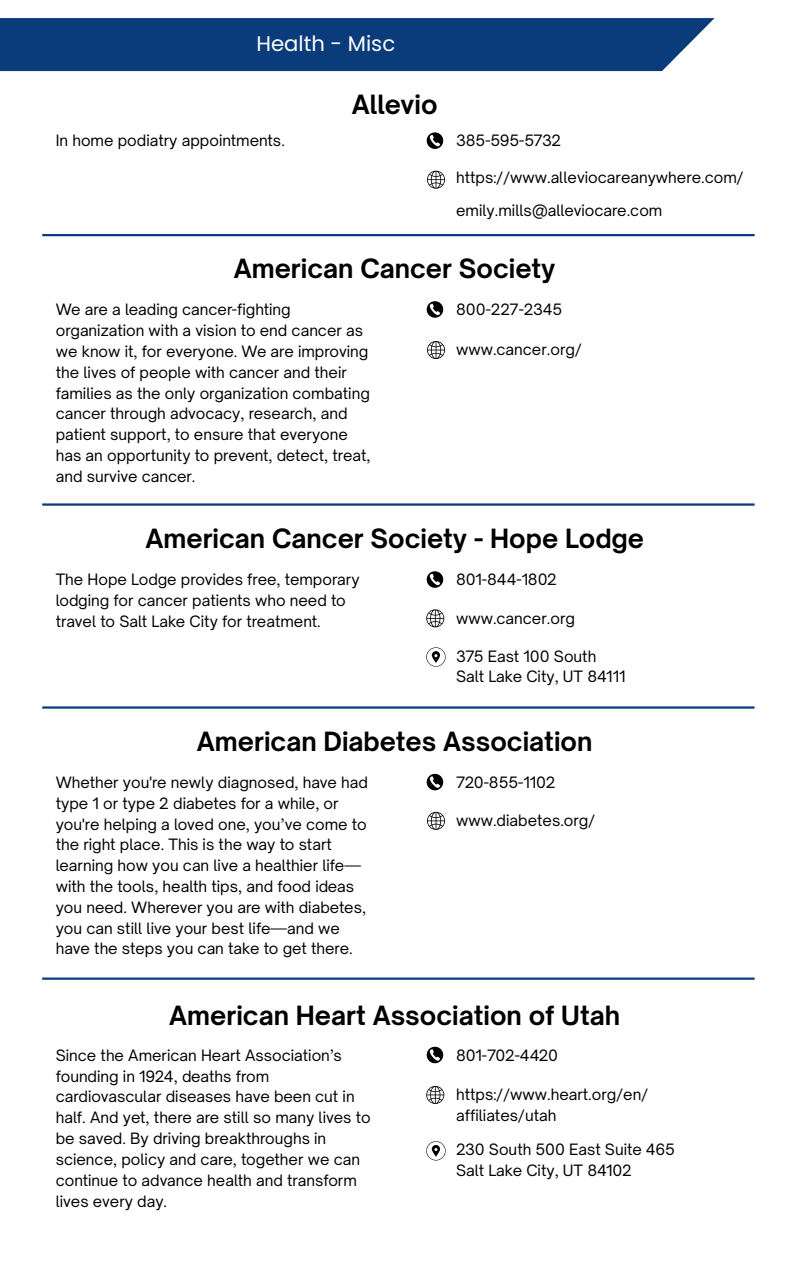
<style>
.page{position:relative;width:794px;height:1266px;background:#fff}
.page>*{position:absolute;margin:0;border:0;box-sizing:border-box;transform-origin:0 0}
.t1{font:700 25.35px "Open Sauce One";color:#000}
.t2{font:21.15px "Poppins";color:#fff}
.t3{font:15px/20.9px "Open Sauce One";color:#000}
.t4{font:15px "Open Sauce One";letter-spacing:-.025em;color:#000}
.t5{font:15px "Open Sauce One";letter-spacing:-.035em;color:#000}
</style>
<div class="page">
<div style="left:0;top:18px;width:714px;height:53px;background:#0a3b7a"></div>
<hr style="left:42px;top:234px;width:712px;height:2px;background:#0a3b7a">
<svg style="left:426px;top:132px;width:17px;height:17px"></svg>
<svg style="left:427px;top:171px;width:18px;height:18px"></svg>
<hr style="left:42px;top:503px;width:712px;height:3px;background:#0a3b7a">
<svg style="left:426px;top:301px;width:17px;height:17px"></svg>
<svg style="left:427px;top:341px;width:18px;height:18px"></svg>
<hr style="left:42px;top:706px;width:712px;height:2px;background:#0a3b7a">
<svg style="left:426px;top:571px;width:17px;height:17px"></svg>
<svg style="left:426px;top:609px;width:18px;height:18px"></svg>
<svg style="left:426px;top:647px;width:19px;height:19px"></svg>
<hr style="left:42px;top:977px;width:712px;height:2px;background:#0a3b7a">
<svg style="left:426px;top:774px;width:17px;height:16px"></svg>
<svg style="left:427px;top:812px;width:18px;height:18px"></svg>
<svg style="left:426px;top:1046px;width:17px;height:17px"></svg>
<svg style="left:426px;top:1086px;width:18px;height:18px"></svg>
<svg style="left:426px;top:1141px;width:19px;height:19px"></svg>
<h2 class="t2" style="left:256px;top:29px;width:140px">Health - Misc</h2>
<h1 class="t1" style="left:351px;top:89px;width:87px">Allevio</h1>
<p class="t3" style="left:56px;top:130px;width:230px">In home podiatry appointments.</p>
<p class="t4" style="left:456px;top:131px;width:106px">385-595-5732</p>
<p class="t3" style="left:456px;top:167px;width:289px">https://www.alleviocareanywhere.com/</p>
<p class="t3" style="left:456px;top:199px;width:208px">emily.mills@alleviocare.com</p>
<h1 class="t1" style="left:234px;top:253px;width:323px">American Cancer Society</h1>
<p class="t3" style="left:56px;top:299px;width:236px">We are a leading cancer-fighting</p>
<p class="t3" style="left:456px;top:299px;width:108px">800-227-2345</p>
<p class="t3" style="left:56px;top:320px;width:316px">organization with a vision to end cancer as we know it, for everyone. We are improving the lives of people with cancer and their families as the only organization combating cancer through advocacy, research, and patient support, to ensure that everyone has an opportunity to prevent, detect, treat, and survive cancer.</p>
<p class="t3" style="left:456px;top:339px;width:127px">www.cancer.org/</p>
<h1 class="t1" style="left:145px;top:523px;width:499px">American Cancer Society - Hope Lodge</h1>
<p class="t3" style="left:56px;top:569px;width:305px">The Hope Lodge provides free, temporary</p>
<p class="t3" style="left:456px;top:569px;width:102px">801-844-1802</p>
<p class="t3" style="left:56px;top:590px;width:291px">lodging for cancer patients who need to travel to Salt Lake City for treatment.</p>
<p class="t3" style="left:456px;top:607px;width:120px">www.cancer.org</p>
<p class="t3" style="left:456px;top:645px;width:142px">375 East 100 South</p>
<p class="t3" style="left:456px;top:666px;width:171px">Salt Lake City, UT 84111</p>
<h1 class="t1" style="left:197px;top:725px;width:397px">American Diabetes Association</h1>
<p class="t3" style="left:56px;top:772px;width:314px">Whether you're newly diagnosed, have had</p>
<p class="t3" style="left:456px;top:772px;width:101px">720-855-1102</p>
<p class="t3" style="left:56px;top:792px;width:312px">type 1 or type 2 diabetes for a while, or you're helping a loved one, you’ve come to the right place. This is the way to start learning how you can live a healthier life— with the tools, health tips, and food ideas you need. Wherever you are with diabetes, you can still live your best life—and we have the steps you can take to get there.</p>
<p class="t3" style="left:456px;top:810px;width:141px">www.diabetes.org/</p>
<h1 class="t1" style="left:169px;top:999px;width:452px">American Heart Association of Utah</h1>
<p class="t3" style="left:56px;top:1044px;width:287px">Since the American Heart Association’s</p>
<p class="t5" style="left:456px;top:1046px;width:103px">801-702-4420</p>
<p class="t3" style="left:56px;top:1065px;width:316px">founding in 1924, deaths from cardiovascular diseases have been cut in half. And yet, there are still so many lives to be saved. By driving breakthroughs in science, policy and care, together we can continue to advance health and transform lives every day.</p>
<p class="t3" style="left:456px;top:1084px;width:193px">https://www.heart.org/en/ affiliates/utah</p>
<p class="t3" style="left:456px;top:1139px;width:220px">230 South 500 East Suite 465</p>
<p class="t3" style="left:456px;top:1159px;width:177px">Salt Lake City, UT 84102</p>
</div>
